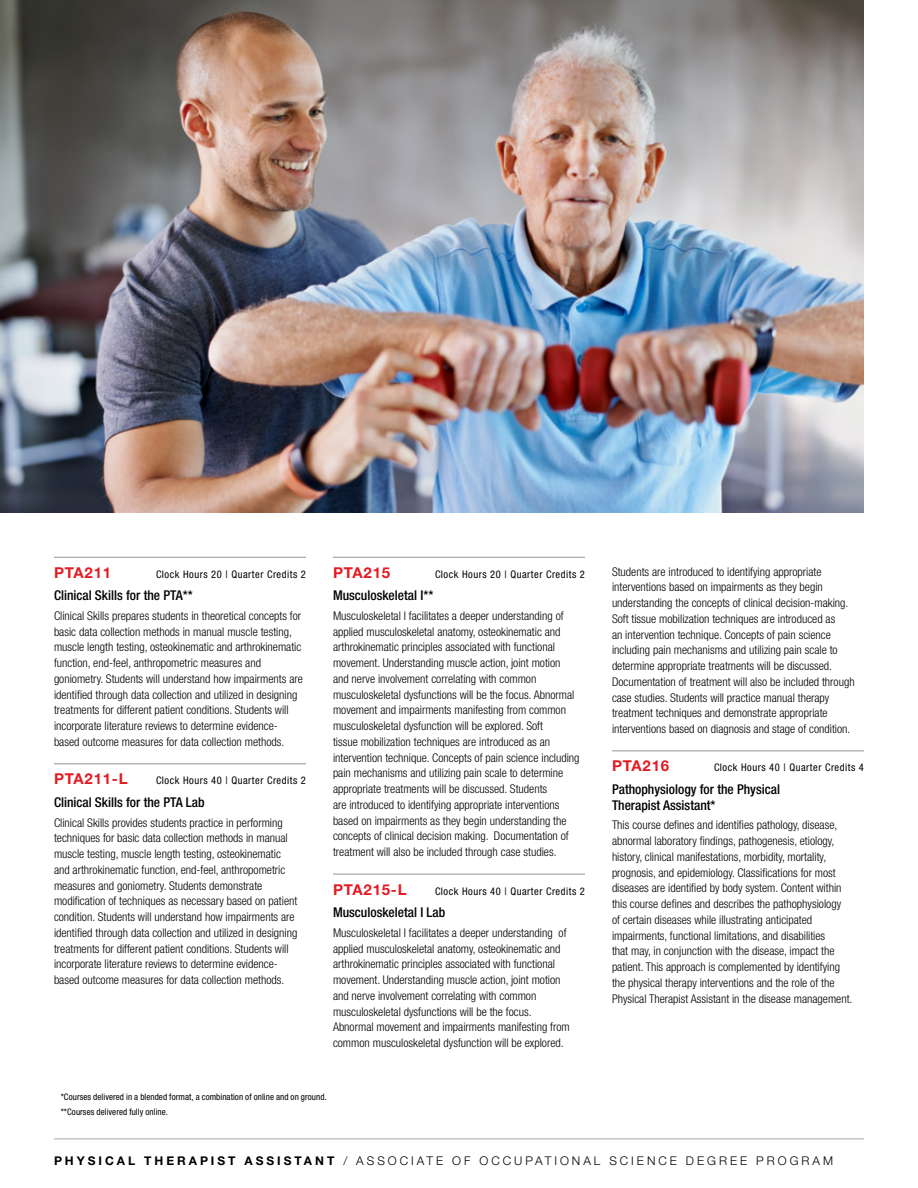
<style>
.page{position:relative;width:918px;height:1188px;background:#fff}
.page>*{position:absolute;margin:0;border:0;box-sizing:border-box;transform-origin:0 0}
.t1{font:700 15px "Helvetica Neue LT Std";letter-spacing:.05em;color:#e31b23}
.t2{font:500 condensed 13.5px/15.8px "Helvetica Neue LT Std";color:#000}
.t3{font:300 condensed 12px/15.8px "Helvetica Neue LT Std";color:#000}
.t4{font:300 12px "Helvetica Neue LT Std";letter-spacing:.25em;color:#000}
.t5{font:condensed 10.5px "Helvetica Neue LT Std";letter-spacing:.05em;color:#000}
.t6{font:condensed 9px/15.3px "Helvetica Neue LT Std";letter-spacing:.005em;color:#000}
.s1{font-weight:700}
</style>
<div class="page">
<img style="left:0;top:0;width:864px;height:513px">
<hr style="left:54px;top:557px;width:252px;height:1px;background:#939598">
<hr style="left:54px;top:764px;width:252px;height:1px;background:#939598">
<hr style="left:333px;top:557px;width:252px;height:1px;background:#939598">
<hr style="left:333px;top:874px;width:252px;height:1px;background:#939598">
<hr style="left:612px;top:751px;width:252px;height:1px;background:#939598">
<hr style="left:54px;top:1138px;width:810px;height:1px;background:#a7a9ac">
<p class="t1" style="left:54px;top:563px;width:59px">PTA211</p>
<p class="t5" style="left:156px;top:568px;width:152px">Clock Hours 20 | Quarter Credits 2</p>
<p class="t2" style="left:54px;top:587px;width:140px">Clinical Skills for the PTA**</p>
<p class="t3" style="left:54px;top:608px;width:250px">Clinical Skills prepares students in theoretical concepts for basic data collection methods in manual muscle testing, muscle length testing, osteokinematic and arthrokinematic function, end-feel, anthropometric measures and goniometry. Students will understand how impairments are identified through data collection and utilized in designing treatments for different patient conditions. Students will incorporate literature reviews to determine evidence&shy;based outcome measures for data collection methods.</p>
<p class="t1" style="left:54px;top:770px;width:75px">PTA211-L</p>
<p class="t5" style="left:156px;top:774px;width:152px">Clock Hours 40 | Quarter Credits 2</p>
<p class="t2" style="left:54px;top:794px;width:152px">Clinical Skills for the PTA Lab</p>
<p class="t3" style="left:54px;top:814px;width:245px">Clinical Skills provides students practice in performing techniques for basic data collection methods in manual muscle testing, muscle length testing, osteokinematic and arthrokinematic function, end-feel, anthropometric measures and goniometry. Students demonstrate modification of techniques as necessary based on patient condition. Students will understand how impairments are identified through data collection and utilized in designing treatments for different patient conditions. Students will incorporate literature reviews to determine evidence&shy;based outcome measures for data collection methods.</p>
<p class="t1" style="left:333px;top:563px;width:59px">PTA215</p>
<p class="t5" style="left:435px;top:568px;width:152px">Clock Hours 20 | Quarter Credits 2</p>
<p class="t2" style="left:333px;top:587px;width:102px">Musculoskeletal I**</p>
<p class="t3" style="left:333px;top:608px;width:248px">Musculoskeletal I facilitates a deeper understanding of applied musculoskeletal anatomy, osteokinematic and arthrokinematic principles associated with functional movement. Understanding muscle action, joint motion<br>and nerve involvement correlating with common musculoskeletal dysfunctions will be the focus. Abnormal movement and impairments manifesting from common musculoskeletal dysfunction will be explored. Soft<br>tissue mobilization techniques are introduced as an intervention technique. Concepts of pain science including pain mechanisms and utilizing pain scale to determine appropriate treatments will be discussed. Students<br>are introduced to identifying appropriate interventions based on impairments as they begin understanding the concepts of clinical decision making. Documentation of treatment will also be included through case studies.</p>
<p class="t1" style="left:333px;top:880px;width:75px">PTA215-L</p>
<p class="t5" style="left:435px;top:885px;width:152px">Clock Hours 40 | Quarter Credits 2</p>
<p class="t2" style="left:333px;top:904px;width:114px">Musculoskeletal I Lab</p>
<p class="t3" style="left:333px;top:925px;width:238px">Musculoskeletal I facilitates a deeper understanding of applied musculoskeletal anatomy, osteokinematic and arthrokinematic principles associated with functional movement. Understanding muscle action, joint motion and nerve involvement correlating with common musculoskeletal dysfunctions will be the focus.<br>Abnormal movement and impairments manifesting from common musculoskeletal dysfunction will be explored.</p>
<p class="t6" style="left:61px;top:1089px;width:268px">*Courses delivered in a blended format, a combination of online and on ground. **Courses delivered fully online.</p>
<p class="t3" style="left:612px;top:563px;width:244px">Students are introduced to identifying appropriate interventions based on impairments as they begin understanding the concepts of clinical decision-making.<br>Soft tissue mobilization techniques are introduced as<br>an intervention technique. Concepts of pain science including pain mechanisms and utilizing pain scale to determine appropriate treatments will be discussed.<br>Documentation of treatment will also be included through case studies. Students will practice manual therapy treatment techniques and demonstrate appropriate interventions based on diagnosis and stage of condition.</p>
<p class="t1" style="left:612px;top:757px;width:59px">PTA216</p>
<p class="t5" style="left:714px;top:762px;width:152px">Clock Hours 40 | Quarter Credits 4</p>
<p class="t2" style="left:612px;top:781px;width:170px">Pathophysiology for the Physical<br>Therapist Assistant*</p>
<p class="t3" style="left:612px;top:817px;width:242px">This course defines and identifies pathology, disease, abnormal laboratory findings, pathogenesis, etiology, history, clinical manifestations, morbidity, mortality, prognosis, and epidemiology. Classifications for most diseases are identified by body system. Content within this course defines and describes the pathophysiology<br>of certain diseases while illustrating anticipated impairments, functional limitations, and disabilities<br>that may, in conjunction with the disease, impact the patient. This approach is complemented by identifying the physical therapy interventions and the role of the Physical Therapist Assistant in the disease management.</p>
<p class="t4" style="left:54px;top:1154px;width:781px"><span class="s1">PHYSICAL THERAPIST ASSISTANT</span> / ASSOCIATE OF OCCUPATIONAL SCIENCE DEGREE PROGRAM</p>
</div>
